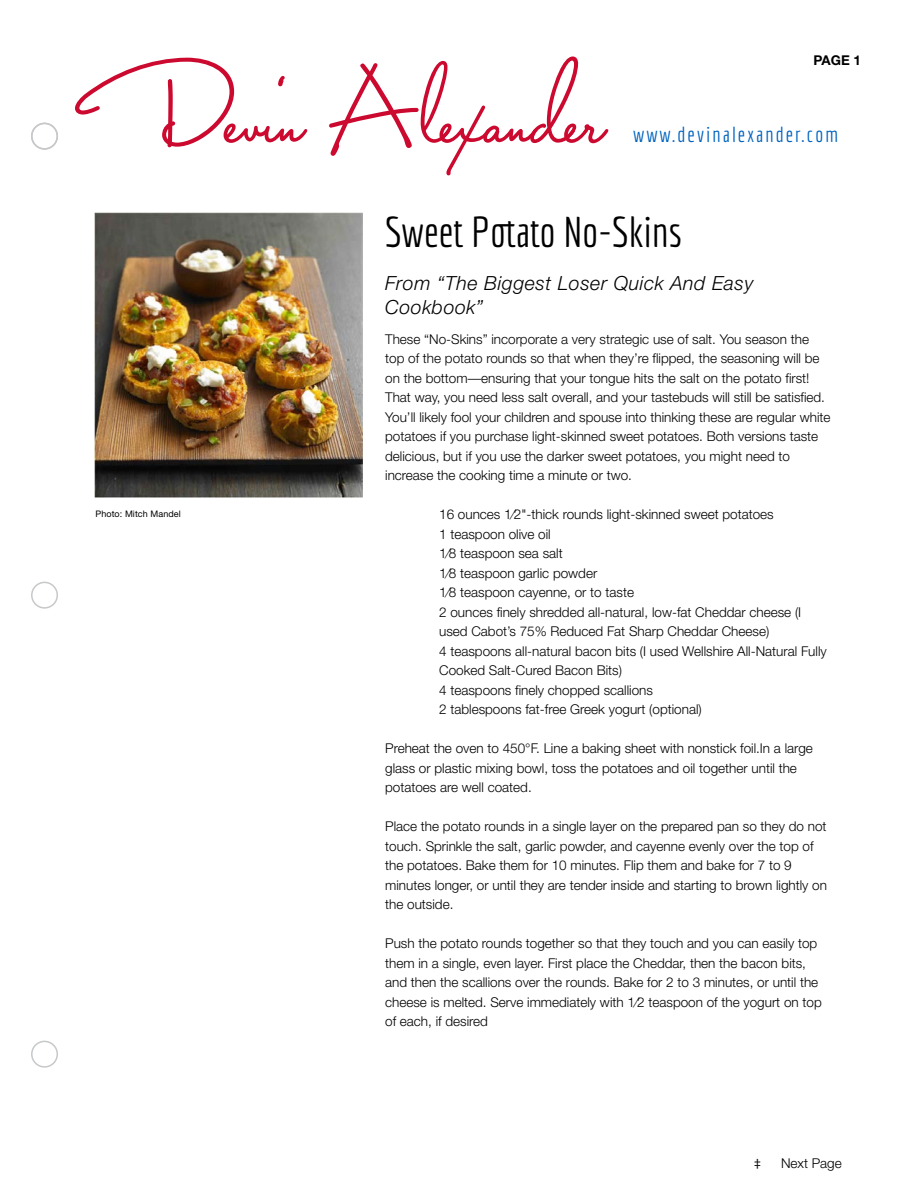
<style>
.page{position:relative;width:918px;height:1188px;background:#fff}
.page>*{position:absolute;margin:0;border:0;box-sizing:border-box;transform-origin:0 0}
.t1{font:90px "Capistrano BF";color:#cc092f}
.t2{font:42px "Economica";color:#000}
.t3{font:21px "Economica";letter-spacing:.1em;color:#0063be}
.t4{font:italic 300 19.5px/23.4px "Helvetica Neue";letter-spacing:.03em;color:#000}
.t5{font:300 13.5px/19.5px "Helvetica Neue";color:#000}
.t6{font:700 13.5px "Helvetica Neue";color:#000}
.t7{font:13.5px "Myriad Pro";color:#000}
.t8{font:9px "Helvetica Neue";letter-spacing:.01em;color:#000}
</style>
<div class="page">
<div style="left:31px;top:123px;width:27px;height:27px;border:2px solid #c6c8ca;border-radius:50%"></div>
<div style="left:31px;top:582px;width:27px;height:27px;border:2px solid #c6c8ca;border-radius:50%"></div>
<div style="left:31px;top:1041px;width:27px;height:27px;border:2px solid #c6c8ca;border-radius:50%"></div>
<img style="left:94px;top:212px;width:269px;height:286px">
<h1 class="t1" style="left:79px;top:57px;width:518px">Devin Alexander</h1>
<p class="t6" style="left:813px;top:51px;width:49px">PAGE 1</p>
<h3 class="t3" style="left:633px;top:123px;width:207px">www.devinalexander.com</h3>
<h2 class="t2" style="left:385px;top:208px;width:299px">Sweet Potato No-Skins</h2>
<p class="t8" style="left:95px;top:508px;width:87px">Photo: Mitch Mandel</p>
<h3 class="t4" style="left:385px;top:271px;width:370px">From “The Biggest Loser Quick And Easy<br>Cookbook”</h3>
<p class="t5" style="left:385px;top:329px;width:447px">These “No-Skins” incorporate a very strategic use of salt. You season the top of the potato rounds so that when they’re flipped, the seasoning will be on the bottom—ensuring that your tongue hits the salt on the potato first!<br>That way, you need less salt overall, and your tastebuds will still be satisfied.<br>You’ll likely fool your children and spouse into thinking these are regular white potatoes if you purchase light-skinned sweet potatoes. Both versions taste delicious, but if you use the darker sweet potatoes, you might need to increase the cooking time a minute or two.</p>
<p class="t5" style="left:439px;top:504px;width:389px">16 ounces 1⁄2"-thick rounds light-skinned sweet potatoes<br>1 teaspoon olive oil<br>1⁄8 teaspoon sea salt<br>1⁄8 teaspoon garlic powder<br>1⁄8 teaspoon cayenne, or to taste<br>2 ounces finely shredded all-natural, low-fat Cheddar cheese (I used Cabot’s 75% Reduced Fat Sharp Cheddar Cheese)<br>4 teaspoons all-natural bacon bits (I used Wellshire All-Natural Fully Cooked Salt-Cured Bacon Bits)<br>4 teaspoons finely chopped scallions<br>2 tablespoons fat-free Greek yogurt (optional)</p>
<p class="t5" style="left:385px;top:738px;width:429px">Preheat the oven to 450°F. Line a baking sheet with nonstick foil.In a large glass or plastic mixing bowl, toss the potatoes and oil together until the potatoes are well coated.</p>
<p class="t5" style="left:385px;top:816px;width:443px">Place the potato rounds in a single layer on the prepared pan so they do not touch. Sprinkle the salt, garlic powder, and cayenne evenly over the top of the potatoes. Bake them for 10 minutes. Flip them and bake for 7 to 9 minutes longer, or until they are tender inside and starting to brown lightly on the outside.</p>
<p class="t5" style="left:385px;top:933px;width:438px">Push the potato rounds together so that they touch and you can easily top them in a single, even layer. First place the Cheddar, then the bacon bits, and then the scallions over the rounds. Bake for 2 to 3 minutes, or until the cheese is melted. Serve immediately with 1⁄2 teaspoon of the yogurt on top of each, if desired</p>
<p class="t7" style="left:754px;top:1155px;width:8px">‡</p>
<p class="t5" style="left:781px;top:1153px;width:62px">Next Page</p>
</div>
